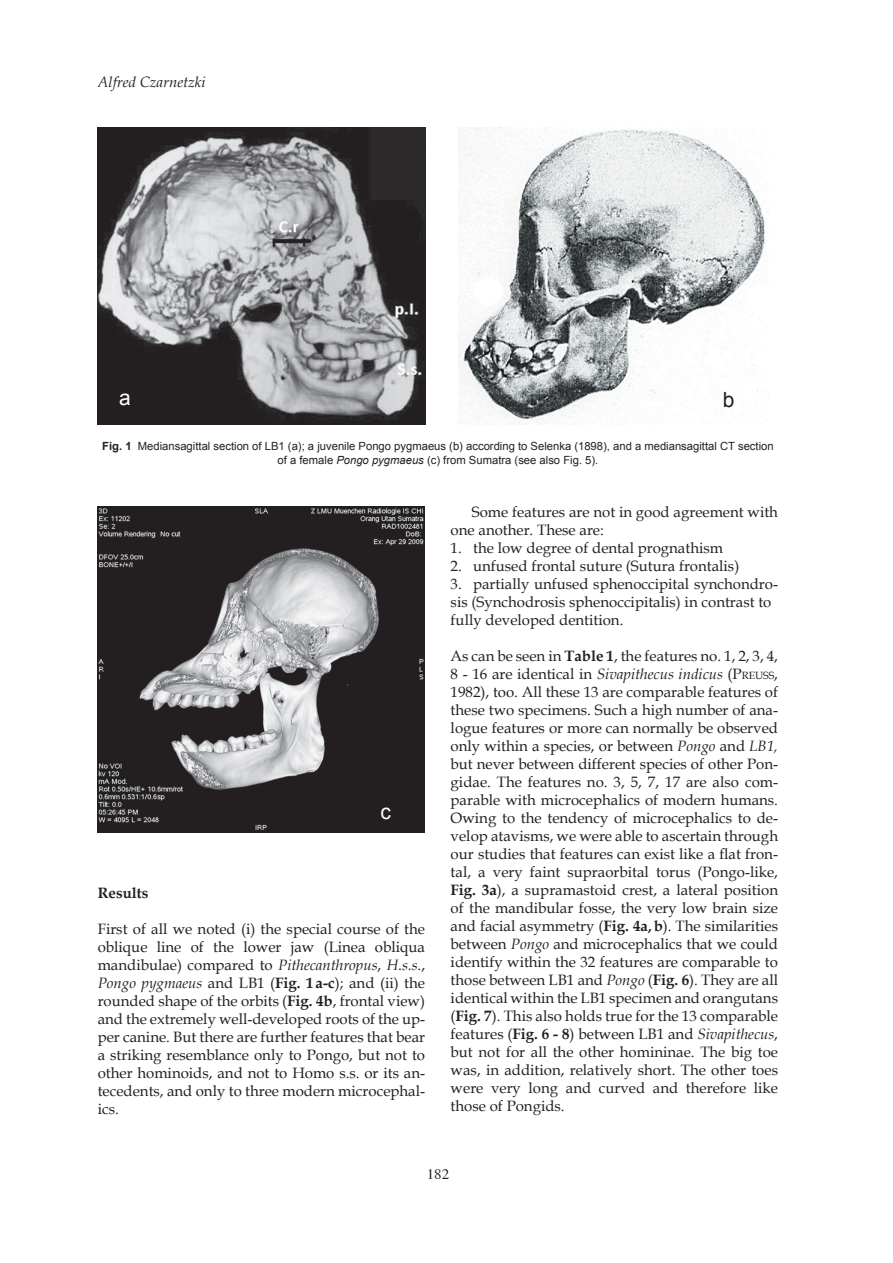
<style>
.page{position:relative;width:893px;height:1263px;background:#fff}
.page>*{position:absolute;margin:0;border:0;box-sizing:border-box;transform-origin:0 0}
.t1{font:21px "Arial";color:#fff}
.t2{font:21px "Arial";color:#231f20}
.t3{font:15px/18px "Book Antiqua";color:#231f20;text-align:justify}
.t4{font:italic 15px "Book Antiqua";color:#231f20}
.t5{font:700 15px "Book Antiqua";color:#231f20}
.t6{font:15px "Times";color:#231f20}
.t7{font:11.25px/13.5px "Arial";color:#231f20;text-align:center}
.s1{font-weight:700}
.s2{font-style:italic}
.s3{font-size:10.5px}
</style>
<div class="page">
<img style="left:98px;top:128px;width:327px;height:297px">
<img style="left:98px;top:506px;width:327px;height:326px">
<img style="left:458px;top:128px;width:310px;height:297px">
<svg style="left:697px;top:332px;width:71px;height:78px"></svg>
<p class="t4" style="left:98px;top:72px;width:109px">Alfred Czarnetzki</p>
<h1 class="t1" style="left:119px;top:384px;width:13px">a</h1>
<h1 class="t2" style="left:723px;top:385px;width:13px">b</h1>
<p class="t7" style="left:102px;top:440px;width:673px"><span class="s1">Fig. 1</span> Mediansagittal section of LB1 (a); a juvenile Pongo pygmaeus (b) according to Selenka (1898), and a mediansagittal CT section of a female <span class="s2">Pongo pygmaeus</span> (c) from Sumatra (see also Fig. 5).</p>
<h1 class="t1" style="left:381px;top:798px;width:12px">c</h1>
<p class="t5" style="left:98px;top:883px;width:52px">Results</p>
<p class="t3" style="left:98px;top:920px;width:329px">First of all we noted (i) the special course of the oblique line of the lower jaw (Linea obliqua mandibulae) compared to <span class="s2">Pithecanthropus</span>, <span class="s2">H.s.s</span>., <span class="s2">Pongo pygmaeus</span> and LB1 (<span class="s1">Fig. 1 a-c</span>); and (ii) the rounded shape of the orbits (<span class="s1">Fig. 4b</span>, frontal view) and the extremely well-developed roots of the up&shy;per canine. But there are further features that bear a striking resemblance only to Pongo, but not to other hominoids, and not to Homo s.s. or its an&shy;tecedents, and only to three modern microcephal&shy;ics.</p>
<p class="t3" style="left:451px;top:502px;width:329px;text-indent:21px">Some features are not in good agreement with one another. These are:</p>
<p class="t3" style="left:451px;top:538px;width:274px">1. the low degree of dental prognathism</p>
<p class="t3" style="left:451px;top:556px;width:290px">2. unfused frontal suture (Sutura frontalis)</p>
<p class="t3" style="left:451px;top:574px;width:329px;text-align:left">3. partially unfused sphenoccipital synchondro&shy;sis (Synchodrosis sphenoccipitalis) in contrast to fully developed dentition.</p>
<p class="t3" style="left:451px;top:646px;width:329px">As can be seen in <span class="s1">Table 1</span>, the features no. 1, 2, 3, 4, 8 - 16 are identical in <span class="s2">Sivapithecus indicus</span> (P<span class="s3">REUSS</span>, 1982), too. All these 13 are comparable features of these two specimens. Such a high number of ana&shy;logue features or more can normally be observed only within a species, or between <span class="s2">Pongo</span> and <span class="s2">LB1, </span>but never between different species of other Pon&shy;gidae. The features no. 3, 5, 7, 17 are also com&shy;parable with microcephalics of modern humans.<br>Owing to the tendency of microcephalics to de&shy;velop atavisms, we were able to ascertain through our studies that features can exist like a flat fron&shy;tal, a very faint supraorbital torus (Pongo-like, <span class="s1">Fig. 3a</span>), a supramastoid crest, a lateral position of the mandibular fosse, the very low brain size and facial asymmetry (<span class="s1">Fig. 4a, b</span>). The similarities between <span class="s2">Pongo</span> and microcephalics that we could identify within the 32 features are comparable to those between LB1 and <span class="s2">Pongo</span> (<span class="s1">Fig. 6</span>). They are all identical within the LB1 specimen and orangutans (<span class="s1">Fig. 7</span>). This also holds true for the 13 comparable features (<span class="s1">Fig. 6 - 8</span>) between LB1 and <span class="s2">Sivapithecus</span>, but not for all the other homininae. The big toe was, in addition, relatively short. The other toes were very long and curved and therefore like those of Pongids.</p>
<p class="t6" style="left:427px;top:1165px;width:24px">182</p>
</div>
